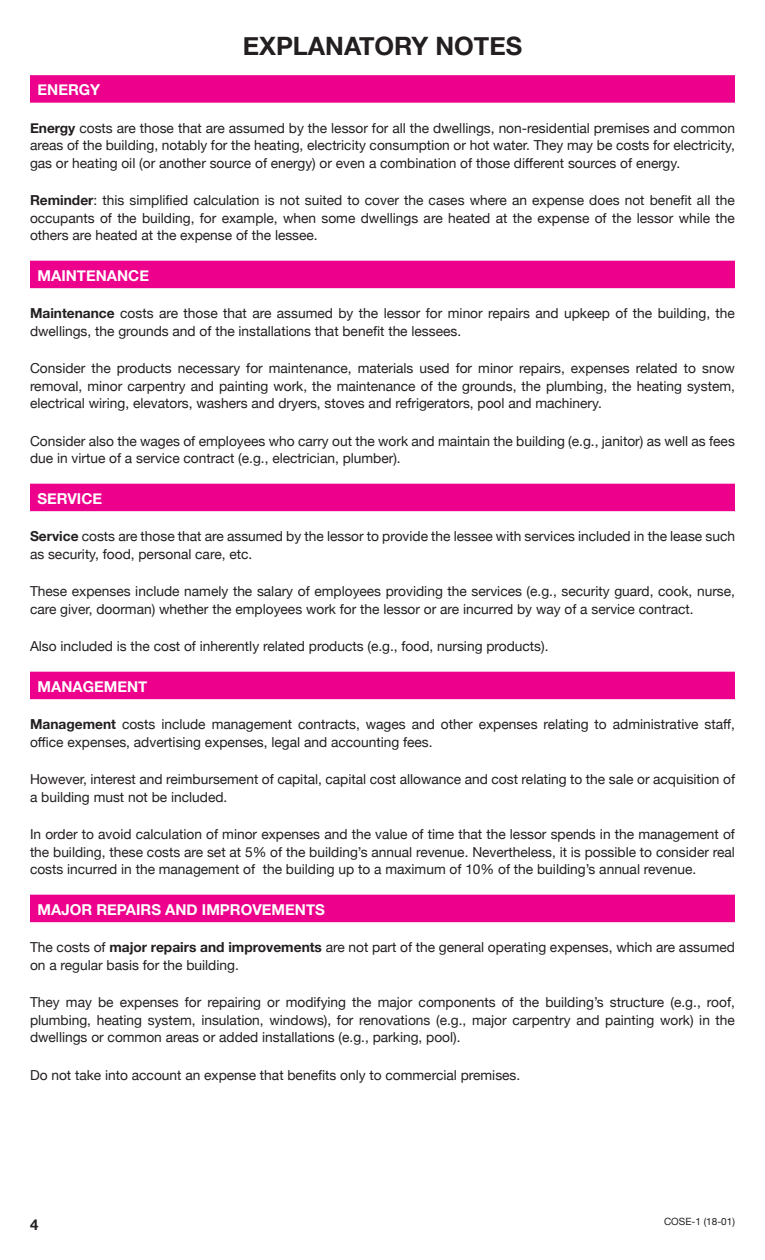
<style>
.page{position:relative;width:765px;height:1260px;background:#fff}
.page>*{position:absolute;margin:0;border:0;box-sizing:border-box;transform-origin:0 0}
.t1{font:700 25.25px "Helvetica Neue";color:#231f20}
.t2{font:700 15px "Helvetica Neue";color:#fff}
.t3{font:700 15px "Helvetica Neue";color:#231f20}
.t4{font:13.75px/17.5px "Helvetica Neue";color:#231f20}
.t5{font:10px "Helvetica Neue";color:#231f20}
.s1{font-weight:700}
</style>
<div class="page">
<div style="left:30px;top:75px;width:705px;height:28px;background:#ec008c"></div>
<div style="left:30px;top:261px;width:705px;height:27px;background:#ec008c"></div>
<div style="left:30px;top:484px;width:705px;height:27px;background:#ec008c"></div>
<div style="left:30px;top:672px;width:705px;height:27px;background:#ec008c"></div>
<div style="left:30px;top:895px;width:705px;height:27px;background:#ec008c"></div>
<h1 class="t1" style="left:243px;top:26px;width:281px">EXPLANATORY NOTES</h1>
<p class="t2" style="left:38px;top:78px;width:64px">ENERGY</p>
<p class="t4" style="left:30px;top:120px;width:707px;text-align:justify"><span class="s1">Energy</span> costs are those that are assumed by the lessor for all the dwellings, non-residential premises and common areas of the building, notably for the heating, electricity consumption or hot water. They may be costs for electricity, gas or heating oil (or another source of energy) or even a combination of those different sources of energy.</p>
<p class="t4" style="left:30px;top:192px;width:707px;text-align:justify"><span class="s1">Reminder</span>: this simplified calculation is not suited to cover the cases where an expense does not benefit all the occupants of the building, for example, when some dwellings are heated at the expense of the lessor while the others are heated at the expense of the lessee.</p>
<p class="t2" style="left:38px;top:264px;width:113px">MAINTENANCE</p>
<p class="t4" style="left:30px;top:305px;width:707px"><span class="s1">Maintenance</span> costs are those that are assumed by the lessor for minor repairs and upkeep of the building, the dwellings, the grounds and of the installations that benefit the lessees.</p>
<p class="t4" style="left:30px;top:360px;width:707px;text-align:justify">Consider the products necessary for maintenance, materials used for minor repairs, expenses related to snow removal, minor carpentry and painting work, the maintenance of the grounds, the plumbing, the heating system, electrical wiring, elevators, washers and dryers, stoves and refrigerators, pool and machinery.</p>
<p class="t4" style="left:30px;top:433px;width:706px">Consider also the wages of employees who carry out the work and maintain the building (e.g., janitor) as well as fees due in virtue of a service contract (e.g., electrician, plumber).</p>
<p class="t2" style="left:38px;top:487px;width:66px">SERVICE</p>
<p class="t4" style="left:30px;top:528px;width:707px"><span class="s1">Service</span> costs are those that are assumed by the lessor to provide the lessee with services included in the lease such as security, food, personal care, etc.</p>
<p class="t4" style="left:30px;top:583px;width:707px">These expenses include namely the salary of employees providing the services (e.g., security guard, cook, nurse, care giver, doorman) whether the employees work for the lessor or are incurred by way of a service contract.</p>
<p class="t4" style="left:30px;top:638px;width:520px">Also included is the cost of inherently related products (e.g., food, nursing products).</p>
<p class="t2" style="left:38px;top:675px;width:111px">MANAGEMENT</p>
<p class="t4" style="left:30px;top:716px;width:707px"><span class="s1">Management</span> costs include management contracts, wages and other expenses relating to administrative staff, office expenses, advertising expenses, legal and accounting fees.</p>
<p class="t4" style="left:30px;top:771px;width:707px">However, interest and reimbursement of capital, capital cost allowance and cost relating to the sale or acquisition of a building must not be included.</p>
<p class="t4" style="left:30px;top:826px;width:707px;text-align:justify">In order to avoid calculation of minor expenses and the value of time that the lessor spends in the management of the building, these costs are set at 5% of the building’s annual revenue. Nevertheless, it is possible to consider real costs incurred in the management of the building up to a maximum of 10% of the building’s annual revenue.</p>
<p class="t2" style="left:38px;top:898px;width:289px">MAJOR REPAIRS AND IMPROVEMENTS</p>
<p class="t4" style="left:30px;top:939px;width:707px">The costs of <span class="s1">major repairs and improvements</span> are not part of the general operating expenses, which are assumed on a regular basis for the building.</p>
<p class="t4" style="left:30px;top:994px;width:707px;text-align:justify">They may be expenses for repairing or modifying the major components of the building’s structure (e.g., roof, plumbing, heating system, insulation, windows), for renovations (e.g., major carpentry and painting work) in the dwellings or common areas or added installations (e.g., parking, pool).</p>
<p class="t4" style="left:30px;top:1067px;width:492px">Do not take into account an expense that benefits only to commercial premises.</p>
<p class="t3" style="left:30px;top:1213px;width:10px">4</p>
<p class="t5" style="left:664px;top:1214px;width:72px">COSE-1 (18-01)</p>
</div>
